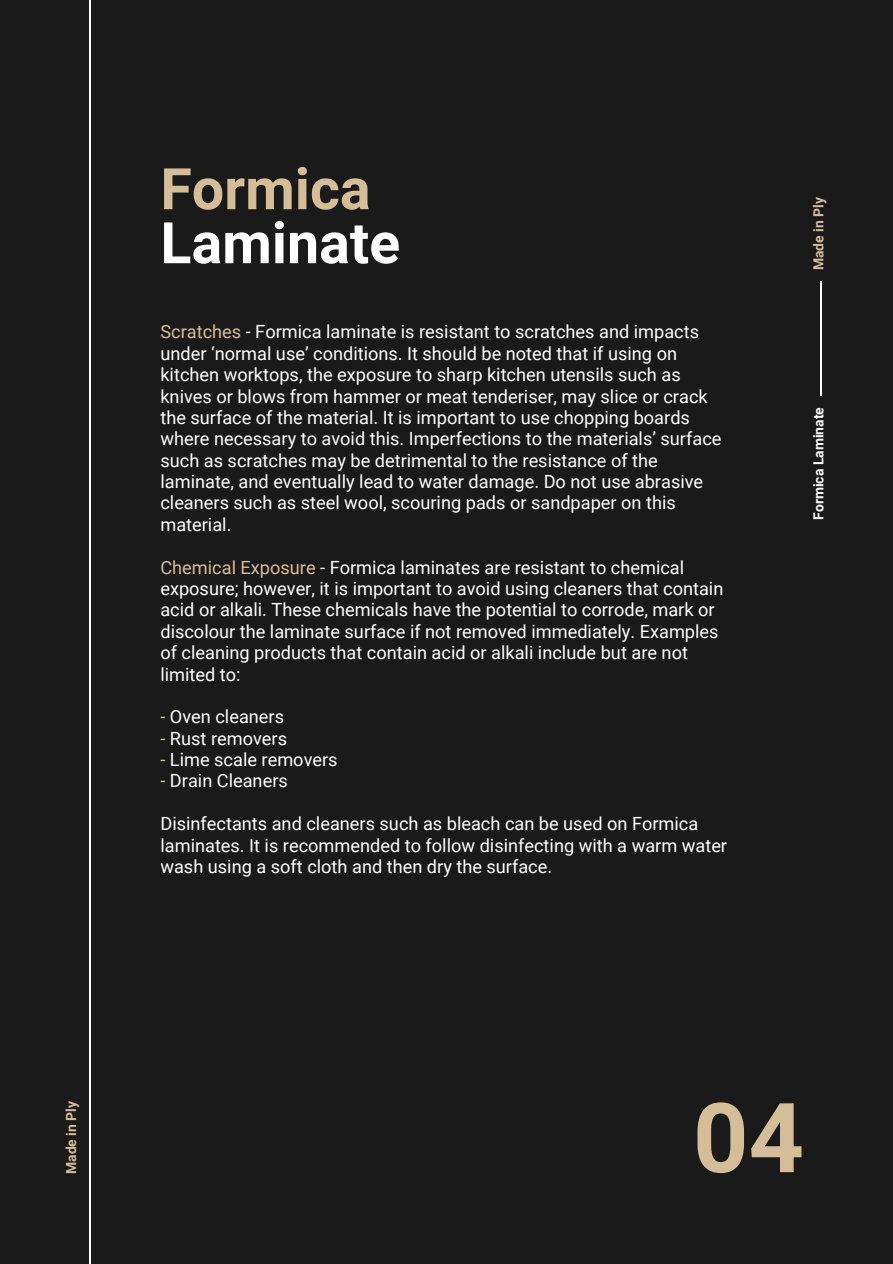
<style>
.page{position:relative;width:893px;height:1264px;background:#fff}
.page>*{position:absolute;margin:0;border:0;box-sizing:border-box;transform-origin:0 0}
.t1{font:700 96.75px "Roboto";color:#d5bd98}
.t2{font:700 57.3px/54px "Roboto";color:#fff}
.t3{font:18.15px/21.3px "Roboto";color:#fff}
.t4{font:700 13.95px "Roboto";color:#d5bd98}
.t5{font:700 13.95px "Roboto";color:#fff}
.s1{color:#d5bd98}
</style>
<div class="page">
<div style="left:0;top:0;width:892px;height:1263px;background:#1a1a1a"></div>
<hr style="left:89px;top:0;width:1px;height:1263px;background:#fff">
<hr style="left:820px;top:281px;width:1px;height:115px;background:#fff">
<p class="t2" style="left:160px;top:163px;width:241px"><span class="s1">Formica<br></span>Laminate</p>
<h2 class="t3" style="left:160px;top:321px;width:562px"><span class="s1">Scratches</span> - Formica laminate is resistant to scratches and impacts under ‘normal use’ conditions. It should be noted that if using on kitchen worktops, the exposure to sharp kitchen utensils such as knives or blows from hammer or meat tenderiser, may slice or crack the surface of the material. It is important to use chopping boards where necessary to avoid this. Imperfections to the materials’ surface such as scratches may be detrimental to the resistance of the laminate, and eventually lead to water damage. Do not use abrasive cleaners such as steel wool, scouring pads or sandpaper on this material.</h2>
<p class="t3" style="left:160px;top:556px;width:564px"><span class="s1">Chemical Exposure</span> - Formica laminates are resistant to chemical exposure; however, it is important to avoid using cleaners that contain acid or alkali. These chemicals have the potential to corrode, mark or discolour the laminate surface if not removed immediately. Examples of cleaning products that contain acid or alkali include but are not limited to:</p>
<p class="t3" style="left:160px;top:706px;width:125px"><span class="s1">-</span> Oven cleaners</p>
<p class="t3" style="left:160px;top:727px;width:128px"><span class="s1">-</span> Rust removers</p>
<p class="t3" style="left:160px;top:749px;width:179px"><span class="s1">-</span> Lime scale removers</p>
<p class="t3" style="left:160px;top:770px;width:129px"><span class="s1">-</span> Drain Cleaners</p>
<p class="t3" style="left:160px;top:813px;width:568px">Disinfectants and cleaners such as bleach can be used on Formica laminates. It is recommended to follow disinfecting with a warm water wash using a soft cloth and then dry the surface.</p>
<h2 class="t4" style="left:810px;top:270px;width:75px;rotate:-90deg">Made in Ply</h2>
<h2 class="t5" style="left:810px;top:520px;width:114px;rotate:-90deg">Formica Laminate</h2>
<h2 class="t4" style="left:63px;top:1174px;width:75px;rotate:-90deg">Made in Ply</h2>
<h1 class="t1" style="left:693px;top:1082px;width:112px">04</h1>
</div>
